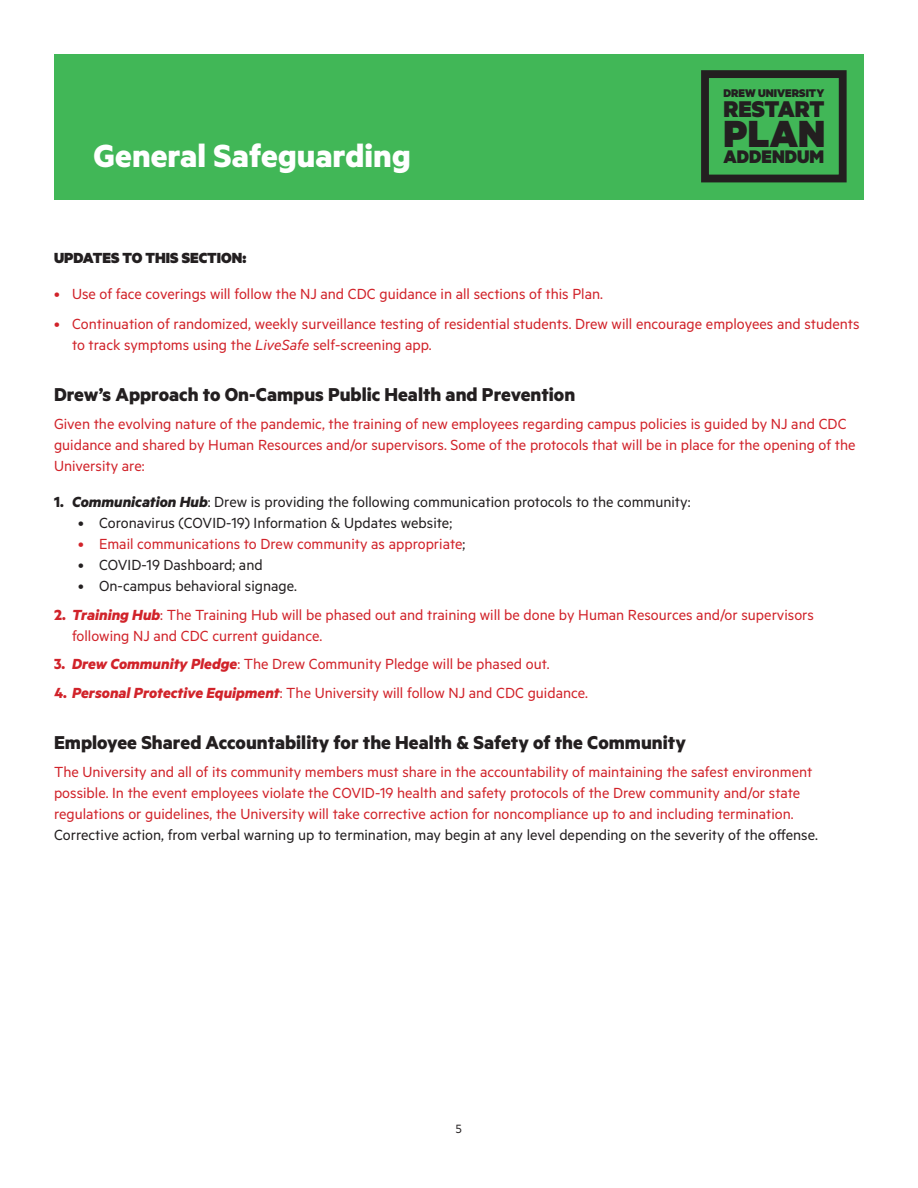
<style>
.page{position:relative;width:918px;height:1188px;background:#fff}
.page>*{position:absolute;margin:0;border:0;box-sizing:border-box;transform-origin:0 0}
.t1{font:900 42.6px "Metric";color:#231f20}
.t2{font:700 36px "Metric";color:#fff}
.t3{font:900 25.65px "Metric";color:#231f20}
.Heading_2{font:700 21px "Metric";color:#231f20}
.t4{font:900 20.55px "Metric";color:#231f20}
.t5{font:16.5px/21px "Metric";color:#d1232a}
.t6{font:16.5px "Metric";color:#231f20}
.t7{font:900 16.5px "Metric";color:#231f20}
.t8{font:13.5px "Metric";color:#231f20}
.t9{font:900 12.6px "Metric";color:#231f20}
.s1{font-style:italic}
.s2{font-weight:700}
.s3{font-weight:700;font-style:italic}
.s4{color:#231f20}
</style>
<div class="page">
<div style="left:54px;top:54px;width:810px;height:146px;background:#41b757"></div>
<div style="left:701px;top:70px;width:146px;height:112px;border:8px solid #231f20"></div>
<p class="t2" style="left:94px;top:134px;width:319px">General Safeguarding</p>
<p class="t9" style="left:724px;top:85px;width:102px">DREW UNIVERSITY</p>
<p class="t3" style="left:724px;top:93px;width:103px">RESTART</p>
<p class="t1" style="left:724px;top:107px;width:103px">PLAN</p>
<p class="t4" style="left:724px;top:144px;width:102px">ADDENDUM</p>
<p class="t7" style="left:54px;top:247px;width:194px">UPDATES TO THIS SECTION:</p>
<p class="t5" style="left:54px;top:283px;width:550px">• Use of face coverings will follow the NJ and CDC guidance in all sections of this Plan.</p>
<p class="t5" style="left:72px;top:313px;width:789px;text-indent:-18px">• Continuation of randomized, weekly surveillance testing of residential students. Drew will encourage employees and students to track symptoms using the <span class="s1">LiveSafe</span> self-screening app.</p>
<p class="Heading_2" style="left:54px;top:381px;width:523px">Drew’s Approach to On-Campus Public Health and Prevention</p>
<p class="t5" style="left:54px;top:413px;width:803px">Given the evolving nature of the pandemic, the training of new employees regarding campus policies is guided by NJ and CDC guidance and shared by Human Resources and/or supervisors. Some of the protocols that will be in place for the opening of the<br>University are:</p>
<p class="t6" style="left:54px;top:492px;width:638px"><span class="s2">1.</span> <span class="s3">Communication Hub</span>: Drew is providing the following communication protocols to the community:</p>
<p class="t6" style="left:78px;top:513px;width:376px">• Coronavirus (COVID-19) Information &amp; Updates website;</p>
<p class="t5" style="left:78px;top:533px;width:389px">• Email communications to Drew community as appropriate<span class="s4">;</span></p>
<p class="t6" style="left:78px;top:555px;width:186px">• COVID-19 Dashboard; and</p>
<p class="t6" style="left:78px;top:576px;width:221px">• On-campus behavioral signage.</p>
<p class="t5" style="left:72px;top:604px;width:744px;text-indent:-18px"><span class="s2">2.</span> <span class="s3">Training Hub</span>: The Training Hub will be phased out and training will be done by Human Resources and/or supervisors following NJ and CDC current guidance.</p>
<p class="t5" style="left:54px;top:653px;width:497px"><span class="s2">3.</span> <span class="s3">Drew Community Pledge</span>: The Drew Community Pledge will be phased out.</p>
<p class="t5" style="left:54px;top:682px;width:536px"><span class="s2">4.</span> <span class="s3">Personal Protective Equipment</span>: The University will follow NJ and CDC guidance.</p>
<p class="Heading_2" style="left:54px;top:729px;width:633px">Employee Shared Accountability for the Health &amp; Safety of the Community</p>
<p class="t5" style="left:54px;top:761px;width:766px">The University and all of its community members must share in the accountability of maintaining the safest environment possible. In the event employees violate the COVID-19 health and safety protocols of the Drew community and/or state regulations or guidelines, the University will take corrective action for noncompliance up to and including termination.<br><span class="s4">Corrective action, from verbal warning up to termination, may begin at any level depending on the severity of the offense.</span></p>
<p class="t8" style="left:456px;top:1121px;width:8px">5</p>
</div>
